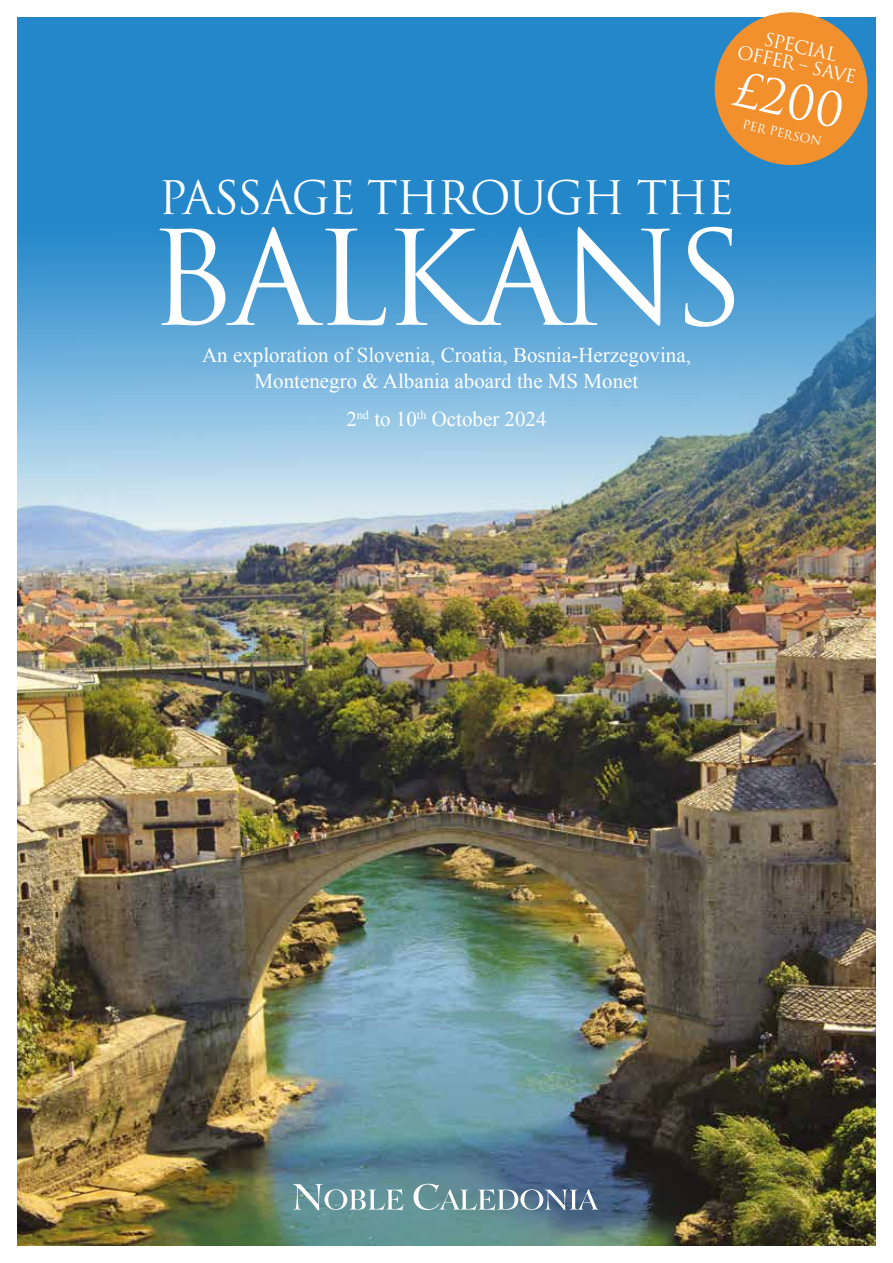
<style>
.page{position:relative;width:893px;height:1263px;background:#fff}
.page>*{position:absolute;margin:0;border:0;box-sizing:border-box;transform-origin:0 0}
.t1{font:127.5px "Trajan Pro 3";letter-spacing:-.045em;color:#fff}
.t2{font:46.5px "Trajan Pro 3";color:#fff}
.t3{font:45px "Trajan Pro 3";letter-spacing:-.04em;color:#fff}
.t4{font:21px/25.5px "Times New Roman";color:#fff;text-align:center}
.t5{font:18px/18px "Trajan Pro 3";color:#fff;text-align:center}
.t6{font:12px "Trajan Pro 3";color:#fff}
</style>
<div class="page">
<img style="left:17px;top:552px;width:859px;height:694px">
<svg style="left:17px;top:17px;width:859px;height:535px;background:#579cc9"></svg>
<svg style="left:293px;top:1184px;width:111px;height:27px;background:#85aab0"></svg>
<svg style="left:413px;top:1184px;width:186px;height:27px;background:#7693a4"></svg>
<svg style="left:707px;top:12px;width:168px;height:160px;background:#b59060"></svg>
<p class="t5" style="left:743px;top:25px;width:123px;rotate:13deg">SPECIAL<br>OFFER – SAVE</p>
<h2 class="t2" style="left:742px;top:57px;width:113px;rotate:12deg">£200</h2>
<p class="t6" style="left:744px;top:116px;width:82px;rotate:12deg">PER PERSON</p>
<h3 class="t3" style="left:159px;top:166px;width:577px">PASSAGE THROUGH THE</h3>
<h1 class="t1" style="left:148px;top:191px;width:599px">BALKANS</h1>
<p class="t4" style="left:202px;top:342px;width:490px">An exploration of Slovenia, Croatia, Bosnia-Herzegovina,<br>Montenegro &amp; Albania aboard the MS Monet</p>
<p class="t4" style="left:346px;top:406px;width:202px">2<sup>nd</sup> to 10<sup>th</sup> October 2024</p>
</div>
